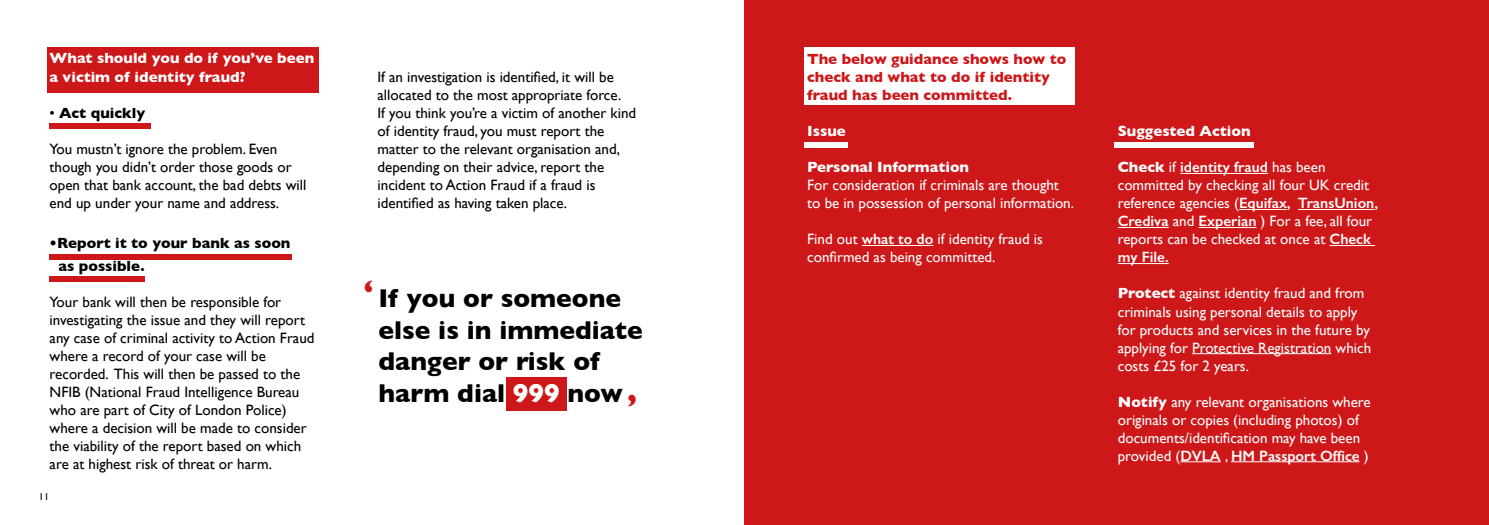
<style>
.page{position:relative;width:1489px;height:525px;background:#fff}
.page>*{position:absolute;margin:0;border:0;box-sizing:border-box;transform-origin:0 0}
.t1{font:700 31.25px "Gill Sans";color:#cd1719}
.t2{font:700 26.25px/31.5px "Gill Sans";color:#000}
.t3{font:15px/18px "Gill Sans";color:#000}
.t4{font:15px/18px "Gill Sans";color:#fff}
.t5{font:700 15px/18px "Gill Sans";color:#fff}
.t6{font:700 15px/18px "Gill Sans";color:#cd1719}
.t7{font:700 15px "Gill Sans";color:#000}
.t8{font:600 15px "Gill Sans";color:#fff}
.t9{font:10px "Gill Sans";color:#000}
.s1{font-weight:400}
.s2{color:#fff}
.s3{font-weight:600}
.s4{font-weight:700}
</style>
<div class="page">
<div style="left:506px;top:376px;width:60px;height:34px;background:#cd1719"></div>
<div style="left:744px;top:0;width:744px;height:524px;background:#cd1719"></div>
<div style="left:804px;top:47px;width:270px;height:58px;background:#fff"></div>
<hr style="left:1180px;top:173px;width:87px;height:1px;background:#fff">
<hr style="left:1238px;top:209px;width:48px;height:1px;background:#fff">
<hr style="left:1297px;top:209px;width:77px;height:1px;background:#fff">
<hr style="left:1117px;top:227px;width:51px;height:1px;background:#fff">
<hr style="left:1198px;top:227px;width:58px;height:1px;background:#fff">
<hr style="left:1329px;top:245px;width:45px;height:1px;background:#fff">
<hr style="left:1117px;top:263px;width:51px;height:1px;background:#fff">
<hr style="left:1191px;top:353px;width:140px;height:1px;background:#fff">
<hr style="left:1180px;top:461px;width:40px;height:1px;background:#fff">
<hr style="left:1230px;top:461px;width:129px;height:1px;background:#fff">
<hr style="left:861px;top:245px;width:72px;height:1px;background:#fff">
<div style="left:803px;top:143px;width:44px;height:5px;background:#fff"></div>
<div style="left:1113px;top:142px;width:140px;height:5px;background:#fff"></div>
<div style="left:47px;top:47px;width:272px;height:45px;background:#cd1719"></div>
<div style="left:50px;top:124px;width:101px;height:5px;background:#cd1719"></div>
<div style="left:50px;top:277px;width:95px;height:5px;background:#cd1719"></div>
<div style="left:50px;top:254px;width:242px;height:5px;background:#cd1719"></div>
<p class="t5" style="left:50px;top:49px;width:266px">What should you do if you’ve been a victim of identity fraud?</p>
<p class="t7" style="left:50px;top:100px;width:97px"><span class="s1">•</span> Act quickly</p>
<p class="t3" style="left:50px;top:139px;width:258px">You mustn’t ignore the problem. Even though you didn’t order those goods or open that bank account, the bad debts will end up under your name and address.</p>
<p class="t7" style="left:50px;top:231px;width:242px">•Report it to your bank as soon</p>
<p class="t7" style="left:59px;top:253px;width:88px">as possible.</p>
<p class="t3" style="left:50px;top:292px;width:266px">Your bank will then be responsible for investigating the issue and they will report any case of criminal activity to Action Fraud where a record of your case will be</p>
<p class="t3" style="left:50px;top:364px;width:259px">recorded. This will then be passed to the NFIB (National Fraud Intelligence Bureau who are part of City of London Police) where a decision will be made to consider the viability of the report based on which are at highest risk of threat or harm.</p>
<p class="t9" style="left:39px;top:490px;width:11px">11</p>
<p class="t3" style="left:377px;top:67px;width:245px">If an investigation is identified, it will be allocated to the most appropriate force.</p>
<p class="t3" style="left:377px;top:103px;width:260px">If you think you’re a victim of another kind of identity fraud, you must report the</p>
<p class="t3" style="left:377px;top:139px;width:244px">matter to the relevant organisation and,</p>
<p class="t3" style="left:377px;top:157px;width:228px">depending on their advice, report the</p>
<p class="t3" style="left:377px;top:175px;width:219px">incident to Action Fraud if a fraud is</p>
<p class="t3" style="left:377px;top:193px;width:191px">identified as having taken place.</p>
<p class="t1" style="left:364px;top:266px;width:11px">‘</p>
<p class="t2" style="left:378px;top:282px;width:244px">If you or someone</p>
<p class="t2" style="left:378px;top:313px;width:266px">else is in immediate danger or risk of</p>
<p class="t2" style="left:378px;top:376px;width:246px">harm dial <span class="s2">999</span> now</p>
<p class="t1" style="left:627px;top:365px;width:11px">‚</p>
<p class="t6" style="left:807px;top:50px;width:261px">The below guidance shows how to check and what to do if identity fraud has been committed.</p>
<p class="t5" style="left:807px;top:122px;width:40px">Issue</p>
<p class="t5" style="left:807px;top:158px;width:163px">Personal Information</p>
<p class="t4" style="left:807px;top:176px;width:268px">For consideration if criminals are thought to be in possession of personal information.</p>
<p class="t4" style="left:807px;top:230px;width:237px">Find out <span class="s3">what to do</span> if identity fraud is</p>
<p class="t4" style="left:807px;top:248px;width:190px">confirmed as being committed.</p>
<p class="t5" style="left:1117px;top:122px;width:134px">Suggested Action</p>
<p class="t8" style="left:1117px;top:158px;width:209px"><span class="s4">Check</span> <span class="s1">if</span> identity fraud <span class="s1">has been</span></p>
<p class="t4" style="left:1117px;top:176px;width:262px">committed by checking all four UK credit reference agencies (<span class="s3">Equifax, TransUnion, Crediva</span> and <span class="s3">Experian</span> ) For a fee, all four reports can be checked at once at <span class="s3">Check my File.</span></p>
<p class="t4" style="left:1117px;top:284px;width:255px"><span class="s4">Protect</span> against identity fraud and from criminals using personal details to apply for products and services in the future by applying for Protective Registration which costs £25 for 2 years.</p>
<p class="t4" style="left:1117px;top:392px;width:254px"><span class="s4">Notify</span> any relevant organisations where originals or copies (including photos) of documents/identification may have been provided (<span class="s3">DVLA</span> , <span class="s3">HM Passport Office</span> )</p>
</div>
